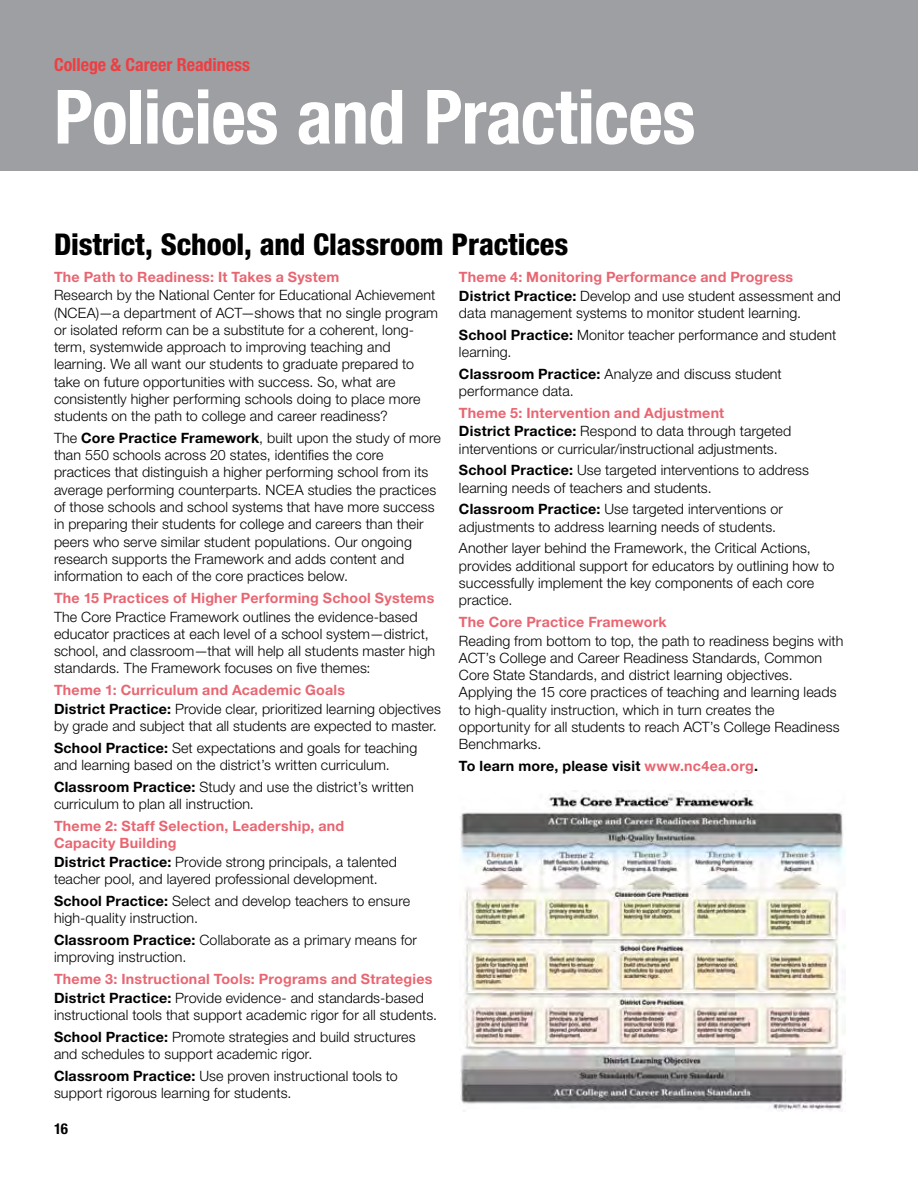
<style>
.page{position:relative;width:918px;height:1188px;background:#fff}
.page>*{position:absolute;margin:0;border:0;box-sizing:border-box;transform-origin:0 0}
.t1{font:700 condensed 75px "Helvetica Neue LT Std";letter-spacing:-.01em;color:#fff}
.t2{font:800 condensed 30px "Helvetica Neue LT Std";letter-spacing:-.005em;color:#000}
.t3{font:700 condensed 18px "Helvetica Neue LT Std";color:#ef3e42}
.t4{font:700 condensed 15px "Helvetica Neue LT Std";color:#000}
.t5{font:300 14.25px/17.2px "Helvetica Neue LT Std";letter-spacing:.01em;color:#000}
.t6{font:700 14.25px/18.8px "Helvetica Neue LT Std";letter-spacing:.015em;color:#e86672}
.t7{font:700 14.25px "Helvetica Neue LT Std";letter-spacing:.015em;color:#000}
.s1{font-weight:700}
.s2{font-weight:700;color:#e86672}
.s3{color:#000}
.s4{font-weight:300;color:#000}
.s5{color:#e86672}
</style>
<div class="page">
<div style="left:0;top:0;width:918px;height:171px;background:#9d9fa2"></div>
<img style="left:459px;top:790px;width:387px;height:322px">
<p class="t3" style="left:54px;top:54px;width:198px">College &amp; Career Readiness</p>
<h1 class="t1" style="left:54px;top:71px;width:643px">Policies and Practices</h1>
<h2 class="t2" style="left:54px;top:226px;width:516px">District, School, and Classroom Practices</h2>
<p class="t6" style="left:54px;top:267px;width:287px">The Path to Readiness: It Takes a System</p>
<p class="t5" style="left:54px;top:286px;width:386px">Research by the National Center for Educational Achievement (NCEA)—a department of ACT—shows that no single program or isolated reform can be a substitute for a coherent, long&shy;term, systemwide approach to improving teaching and learning. We all want our students to graduate prepared to take on future opportunities with success. So, what are consistently higher performing schools doing to place more students on the path to college and career readiness?</p>
<p class="t5" style="left:54px;top:429px;width:388px">The <span class="s1">Core Practice Framework</span>, built upon the study of more than 550 schools across 20 states, identifies the core practices that distinguish a higher performing school from its average performing counterparts. NCEA studies the practices of those schools and school systems that have more success in preparing their students for college and careers than their peers who serve similar student populations. Our ongoing research supports the Framework and adds content and information to each of the core practices below.</p>
<p class="t6" style="left:54px;top:588px;width:382px">The 15 Practices of Higher Performing School Systems</p>
<p class="t5" style="left:54px;top:608px;width:383px">The Core Practice Framework outlines the evidence-based educator practices at each level of a school system—district, school, and classroom—that will help all students master high standards. The Framework focuses on five themes:</p>
<p class="t5" style="left:54px;top:680px;width:388px;line-height:18.8px"><span class="s2">Theme 1: Curriculum and Academic Goals<br></span><span class="s1">District Practice:</span> Provide clear, prioritized learning objectives</p>
<p class="t5" style="left:54px;top:715px;width:384px;line-height:21.8px">by grade and subject that all students are expected to master.<br><span class="s1">School Practice:</span> Set expectations and goals for teaching</p>
<p class="t5" style="left:54px;top:754px;width:361px;line-height:21.8px">and learning based on the district’s written curriculum.<br><span class="s1">Classroom Practice:</span> Study and use the district’s written</p>
<p class="t5" style="left:54px;top:795px;width:201px">curriculum to plan all instruction.</p>
<p class="t6" style="left:54px;top:817px;width:292px;line-height:17.2px">Theme 2: Staff Selection, Leadership, and<br>Capacity Building</p>
<p class="t5" style="left:54px;top:853px;width:344px"><span class="s1">District Practice:</span> Provide strong principals, a talented teacher pool, and layered professional development.</p>
<p class="t5" style="left:54px;top:892px;width:358px"><span class="s1">School Practice:</span> Select and develop teachers to ensure high-quality instruction.</p>
<p class="t5" style="left:54px;top:931px;width:364px"><span class="s1">Classroom Practice:</span> Collaborate as a primary means for improving instruction.</p>
<p class="t6" style="left:54px;top:969px;width:380px">Theme 3: Instructional Tools: Programs and Strategies<br><span class="s3">District Practice:</span> <span class="s4">Provide evidence- and standards-based</span></p>
<p class="t5" style="left:54px;top:1004px;width:385px;line-height:21.8px">instructional tools that support academic rigor for all students.<br><span class="s1">School Practice:</span> Promote strategies and build structures</p>
<p class="t5" style="left:54px;top:1043px;width:345px;line-height:21.8px">and schedules to support academic rigor.<br><span class="s1">Classroom Practice:</span> Use proven instructional tools to</p>
<p class="t5" style="left:54px;top:1084px;width:239px">support rigorous learning for students.</p>
<p class="t6" style="left:459px;top:267px;width:384px">Theme 4: Monitoring Performance and Progress<br><span class="s3">District Practice:</span> <span class="s4">Develop and use student assessment and</span></p>
<p class="t5" style="left:459px;top:302px;width:379px;line-height:21.8px">data management systems to monitor student learning.<br><span class="s1">School Practice:</span> Monitor teacher performance and student</p>
<p class="t5" style="left:459px;top:341px;width:324px;line-height:21.8px">learning.<br><span class="s1">Classroom Practice:</span> Analyze and discuss student</p>
<p class="t5" style="left:459px;top:382px;width:116px">performance data.</p>
<p class="t6" style="left:459px;top:403px;width:334px">Theme 5: Intervention and Adjustment<br><span class="s3">District Practice:</span> <span class="s4">Respond to data through targeted</span></p>
<p class="t5" style="left:459px;top:437px;width:351px;line-height:21.8px">interventions or curricular/instructional adjustments.<br><span class="s1">School Practice:</span> Use targeted interventions to address</p>
<p class="t5" style="left:459px;top:476px;width:326px;line-height:21.8px">learning needs of teachers and students.<br><span class="s1">Classroom Practice:</span> Use targeted interventions or</p>
<p class="t5" style="left:459px;top:515px;width:353px;line-height:21.8px">adjustments to address learning needs of students.<br>Another layer behind the Framework, the Critical Actions,</p>
<p class="t5" style="left:459px;top:557px;width:377px">provides additional support for educators by outlining how to successfully implement the key components of each core practice.</p>
<p class="t6" style="left:459px;top:612px;width:209px">The Core Practice Framework</p>
<p class="t5" style="left:459px;top:632px;width:386px">Reading from bottom to top, the path to readiness begins with ACT’s College and Career Readiness Standards, Common Core State Standards, and district learning objectives.<br>Applying the 15 core practices of teaching and learning leads to high-quality instruction, which in turn creates the opportunity for all students to reach ACT’s College Readiness Benchmarks.</p>
<p class="t7" style="left:459px;top:757px;width:301px">To learn more, please visit <span class="s5">www.nc4ea.org</span>.</p>
<p class="t4" style="left:54px;top:1120px;width:15px">16</p>
</div>
